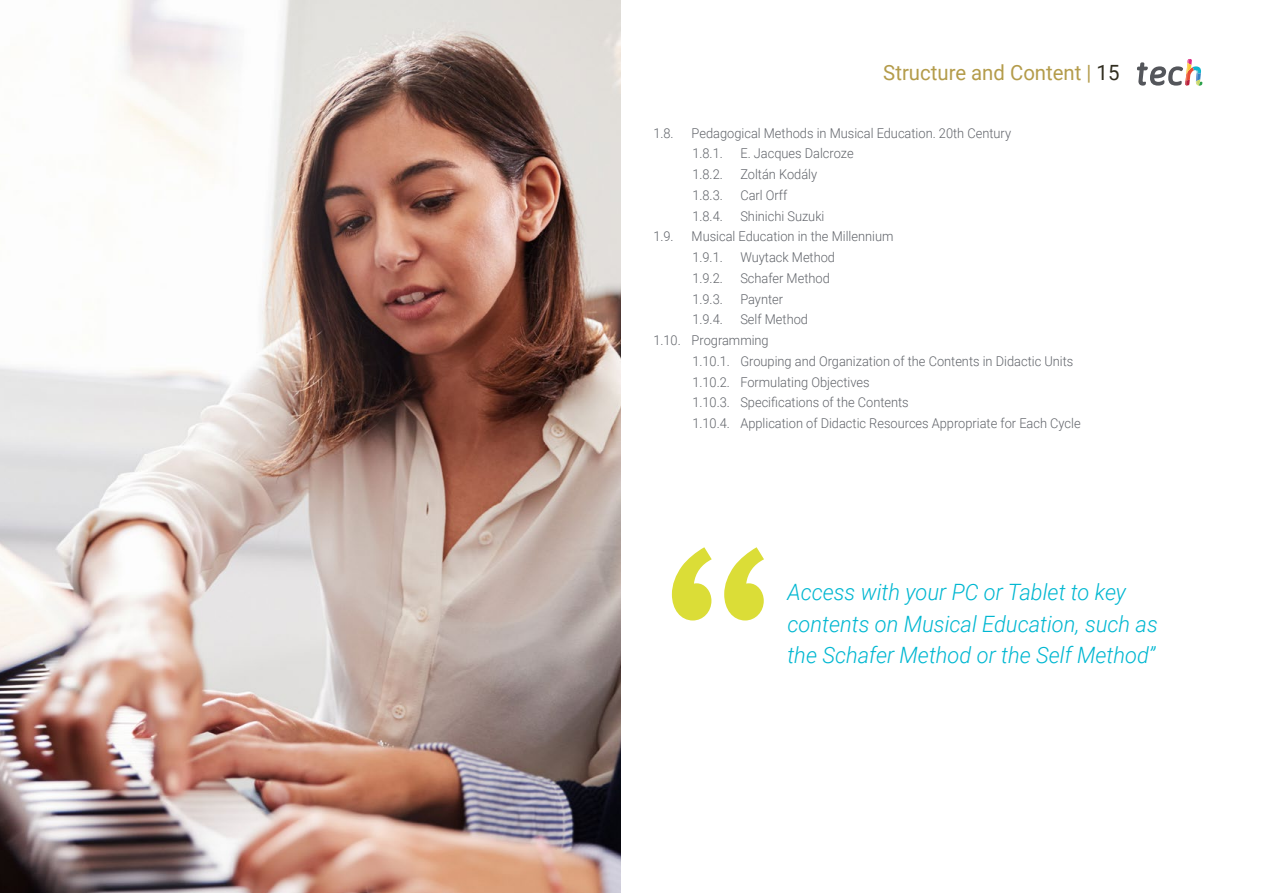
<style>
.page{position:relative;width:1263px;height:893px;background:#fff}
.page>*{position:absolute;margin:0;border:0;box-sizing:border-box;transform-origin:0 0}
.t1{font:italic 300 22.5px/31.5px "Roboto";color:#00b7d1}
.t2{font:21px "Roboto";color:#b49c4b}
.t3{font:300 13.5px/20.7px "Roboto";color:#61646a;scale:.95 1}
.s1{color:#312e20}
</style>
<div class="page">
<svg style="left:1137px;top:59px;width:65px;height:27px"></svg>
<img style="left:0;top:0;width:621px;height:893px">
<svg style="left:672px;top:547px;width:92px;height:73px"></svg>
<h2 class="t2" style="left:883px;top:57px;width:238px">Structure and Content | <span class="s1">15</span></h2>
<p class="t3" style="left:653px;top:122px;width:23px">1.8.</p>
<p class="t3" style="left:692px;top:122px;width:338px">Pedagogical Methods in Musical Education. 20th Century<br>1.8.1.</p>
<p class="t3" style="left:740px;top:143px;width:121px">E. Jacques Dalcroze</p>
<p class="t3" style="left:692px;top:164px;width:34px">1.8.2.</p>
<p class="t3" style="left:740px;top:164px;width:82px">Zoltán Kodály</p>
<p class="t3" style="left:692px;top:184px;width:34px">1.8.3.</p>
<p class="t3" style="left:740px;top:184px;width:51px">Carl Orff</p>
<p class="t3" style="left:692px;top:205px;width:34px">1.8.4.</p>
<p class="t3" style="left:740px;top:205px;width:90px">Shinichi Suzuki</p>
<p class="t3" style="left:653px;top:226px;width:23px">1.9.</p>
<p class="t3" style="left:692px;top:226px;width:214px">Musical Education in the Millennium<br>1.9.1.</p>
<p class="t3" style="left:740px;top:247px;width:101px">Wuytack Method</p>
<p class="t3" style="left:692px;top:267px;width:34px">1.9.2.</p>
<p class="t3" style="left:740px;top:267px;width:96px">Schafer Method</p>
<p class="t3" style="left:692px;top:288px;width:34px">1.9.3.</p>
<p class="t3" style="left:740px;top:288px;width:47px">Paynter</p>
<p class="t3" style="left:692px;top:309px;width:34px">1.9.4.</p>
<p class="t3" style="left:653px;top:309px;width:164px;text-indent:87px">Self Method<br>1.10. Programming</p>
<p class="t3" style="left:692px;top:350px;width:410px">1.10.1. Grouping and Organization of the Contents in Didactic Units 1.10.2. Formulating Objectives<br>1.10.3. Specifications of the Contents<br>1.10.4. Application of Didactic Resources Appropriate for Each Cycle</p>
<h1 class="t1" style="left:787px;top:576px;width:372px">Access with your PC or Tablet to key contents on Musical Education, such as the Schafer Method or the Self Method”</h1>
</div>
